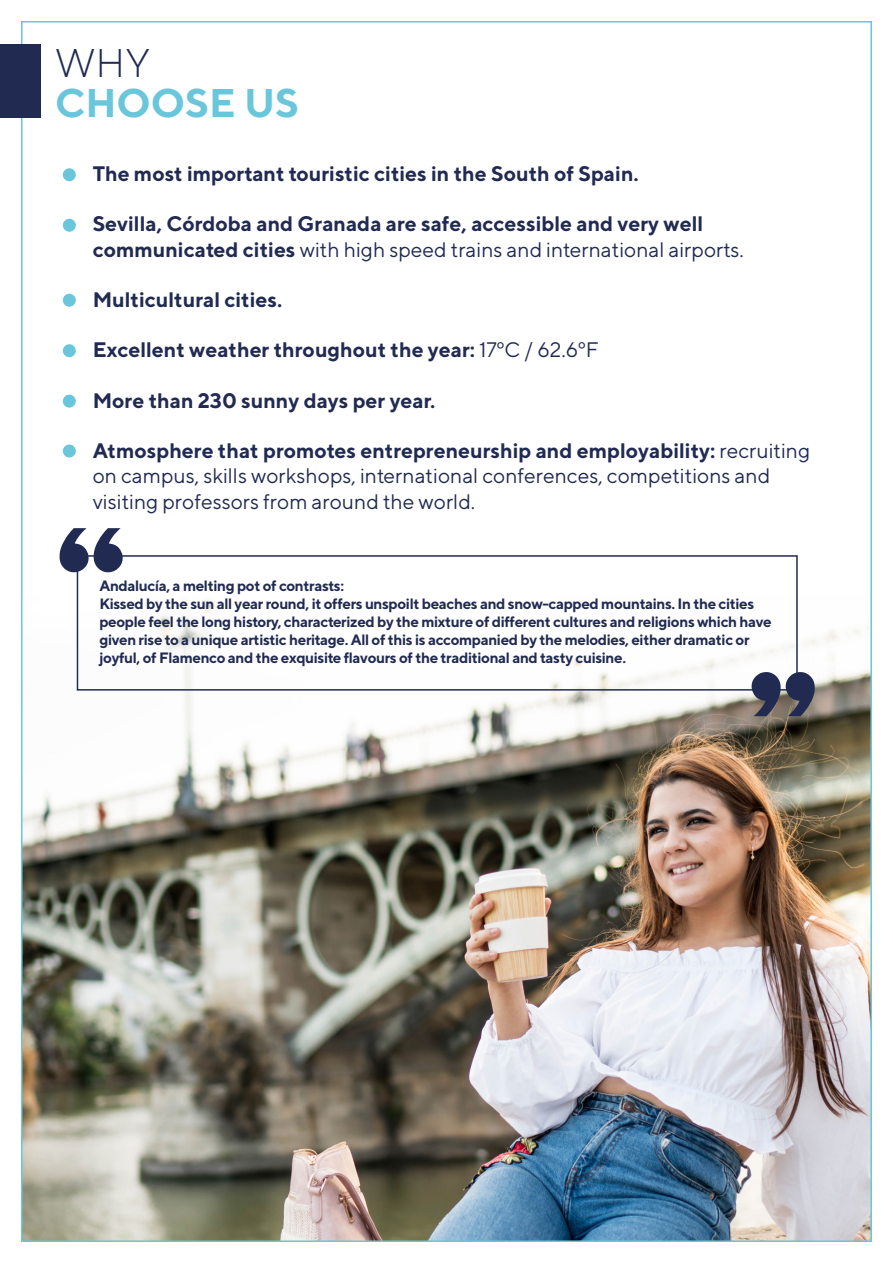
<style>
.page{position:relative;width:893px;height:1263px;background:#fff}
.page>*{position:absolute;margin:0;border:0;box-sizing:border-box;transform-origin:0 0}
.t1{font:700 39.9px "TT Norms";color:#69c6db}
.t2{font:300 39.9px "TT Norms";color:#212b52}
.t3{font:700 21px/25.2px "TT Norms";color:#212b52}
.t4{font:21px/25.2px "TT Norms";color:#212b52}
.t5{font:700 15px/18px "TT Norms";letter-spacing:-.025em;color:#212b52}
.s1{font-weight:400}
.s2{font-weight:700}
</style>
<div class="page">
<img style="left:24px;top:171px;width:845px;height:1068px">
<div style="left:0;top:44px;width:41px;height:74px;background:#212b52"></div>
<div style="left:63px;top:168px;width:13px;height:13px;background:#69c6db;border-radius:50%"></div>
<div style="left:63px;top:219px;width:13px;height:13px;background:#69c6db;border-radius:50%"></div>
<div style="left:63px;top:294px;width:13px;height:13px;background:#69c6db;border-radius:50%"></div>
<div style="left:63px;top:344px;width:13px;height:13px;background:#69c6db;border-radius:50%"></div>
<div style="left:63px;top:395px;width:13px;height:13px;background:#69c6db;border-radius:50%"></div>
<div style="left:63px;top:444px;width:13px;height:13px;background:#69c6db;border-radius:50%"></div>
<svg style="left:59px;top:528px;width:64px;height:45px"></svg>
<svg style="left:751px;top:672px;width:64px;height:44px;background:#585a6d"></svg>
<div style="left:77px;top:555px;width:721px;height:136px;border:2px solid #212b52"></div>
<h1 class="t2" style="left:55px;top:38px;width:97px">WHY</h1>
<h1 class="t1" style="left:55px;top:78px;width:245px">CHOOSE US</h1>
<h2 class="t3" style="left:93px;top:160px;width:548px">The most important touristic cities in the South of Spain.</h2>
<h2 class="t3" style="left:93px;top:211px;width:653px">Sevilla, Córdoba and Granada are safe, accessible and very well communicated cities <span class="s1">with high speed trains and international airports.</span></h2>
<h2 class="t3" style="left:93px;top:286px;width:191px">Multicultural cities.</h2>
<h2 class="t3" style="left:93px;top:337px;width:507px">Excellent weather throughout the year: <span class="s1">17ºC / 62.6ºF</span></h2>
<h2 class="t3" style="left:93px;top:387px;width:344px">More than 230 sunny days per year.</h2>
<h2 class="t4" style="left:93px;top:438px;width:719px"><span class="s2">Atmosphere that promotes entrepreneurship and employability:</span> recruiting on campus, skills workshops, international conferences, competitions and visiting professors from around the world.</h2>
<p class="t5" style="left:99px;top:577px;width:674px">Andalucía, a melting pot of contrasts:<br>Kissed by the sun all year round, it offers unspoilt beaches and snow-capped mountains. In the cities people feel the long history, characterized by the mixture of different cultures and religions which have given rise to a unique artistic heritage. All of this is accompanied by the melodies, either dramatic or joyful, of Flamenco and the exquisite flavours of the traditional and tasty cuisine.</p>
</div>
